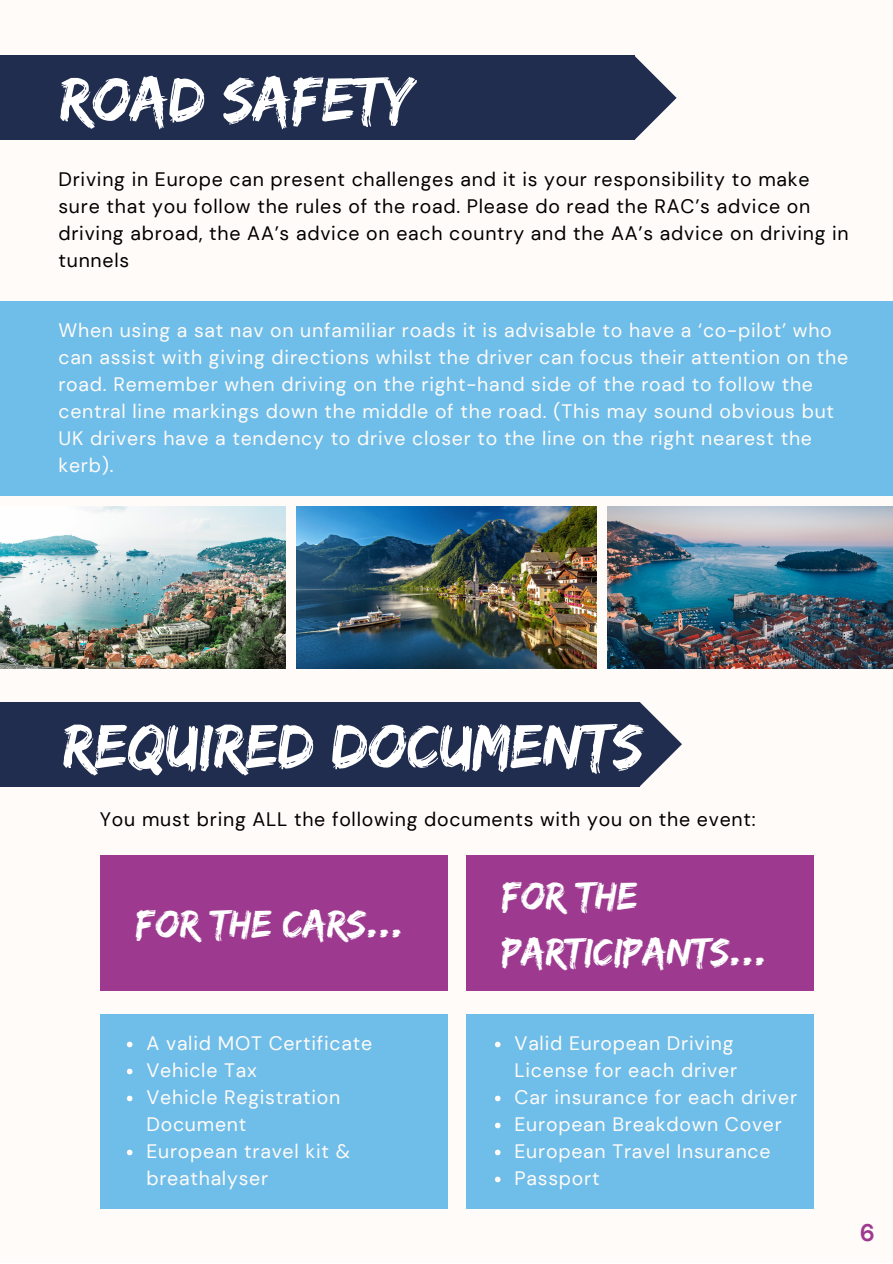
<style>
.page{position:relative;width:893px;height:1264px;background:#fff}
.page>*{position:absolute;margin:0;border:0;box-sizing:border-box;transform-origin:0 0}
.t1{font:64.5px "Edo SZ";color:#fff}
.t2{font:40.5px/56.2px "Edo SZ";color:#fff}
.t3{font:700 24px "DM Sans";color:#9d3a90}
.t4{font:19.5px/27px "DM Sans";letter-spacing:.04em;color:#fffbf8}
.t5{font:19.5px/27px "DM Sans";letter-spacing:.04em;color:#000}
</style>
<div class="page">
<div style="left:0;top:0;width:892px;height:1262px;background:#fffbf8"></div>
<img style="left:0;top:506px;width:286px;height:162px">
<img style="left:297px;top:506px;width:299px;height:162px">
<img style="left:607px;top:506px;width:285px;height:162px">
<div style="left:0;top:302px;width:892px;height:194px;background:#6fbee9"></div>
<div style="left:100px;top:855px;width:347px;height:135px;background:#9d3a90"></div>
<div style="left:0;top:701px;width:639px;height:85px;background:#202d4f"></div>
<svg style="left:597px;top:701px;width:85px;height:85px"></svg>
<div style="left:466px;top:855px;width:348px;height:135px;background:#9d3a90"></div>
<div style="left:100px;top:1014px;width:347px;height:194px;background:#6fbee9"></div>
<svg style="left:127px;top:1041px;width:5px;height:6px"></svg>
<svg style="left:127px;top:1068px;width:5px;height:6px"></svg>
<svg style="left:127px;top:1095px;width:5px;height:6px"></svg>
<svg style="left:127px;top:1149px;width:5px;height:6px"></svg>
<div style="left:466px;top:1014px;width:348px;height:194px;background:#6fbee9"></div>
<svg style="left:495px;top:1041px;width:5px;height:6px"></svg>
<svg style="left:495px;top:1095px;width:5px;height:6px"></svg>
<svg style="left:495px;top:1122px;width:5px;height:6px"></svg>
<svg style="left:495px;top:1149px;width:5px;height:6px"></svg>
<svg style="left:495px;top:1176px;width:5px;height:6px"></svg>
<svg style="left:634px;top:55px;width:42px;height:85px"></svg>
<div style="left:0;top:55px;width:634px;height:85px;background:#202d4f"></div>
<p class="t1" style="left:60px;top:62px;width:356px">ROAD SAFETY</p>
<p class="t5" style="left:58px;top:166px;width:791px">Driving in Europe can present challenges and it is your responsibility to make sure that you follow the rules of the road. Please do read the RAC’s advice on driving abroad, the AA’s advice on each country and the AA’s advice on driving in tunnels</p>
<p class="t4" style="left:58px;top:317px;width:791px">When using a sat nav on unfamiliar roads it is advisable to have a ‘co-pilot’ who can assist with giving directions whilst the driver can focus their attention on the road. Remember when driving on the right-hand side of the road to follow the central line markings down the middle of the road. (This may sound obvious but UK drivers have a tendency to drive closer to the line on the right nearest the kerb).</p>
<p class="t1" style="left:63px;top:708px;width:582px">REQUIRED DOCUMENTS</p>
<p class="t5" style="left:100px;top:805px;width:657px">You must bring ALL the following documents with you on the event:</p>
<p class="t2" style="left:136px;top:894px;width:269px">FOR THE CARS...</p>
<p class="t4" style="left:146px;top:1029px;width:227px">A valid MOT Certificate</p>
<p class="t4" style="left:146px;top:1056px;width:112px">Vehicle Tax</p>
<p class="t4" style="left:146px;top:1083px;width:195px">Vehicle Registration<br>Document</p>
<p class="t4" style="left:146px;top:1137px;width:205px">European travel kit &amp; breathalyser</p>
<p class="t2" style="left:501px;top:866px;width:266px">FOR THE<br>PARTICIPANTS...</p>
<p class="t4" style="left:514px;top:1029px;width:224px">Valid European Driving<br>License for each driver</p>
<p class="t4" style="left:514px;top:1083px;width:284px">Car insurance for each driver</p>
<p class="t4" style="left:514px;top:1110px;width:269px">European Breakdown Cover</p>
<p class="t4" style="left:514px;top:1137px;width:257px">European Travel Insurance</p>
<p class="t4" style="left:514px;top:1164px;width:86px">Passport</p>
<p class="t3" style="left:859px;top:1217px;width:17px">6</p>
</div>
